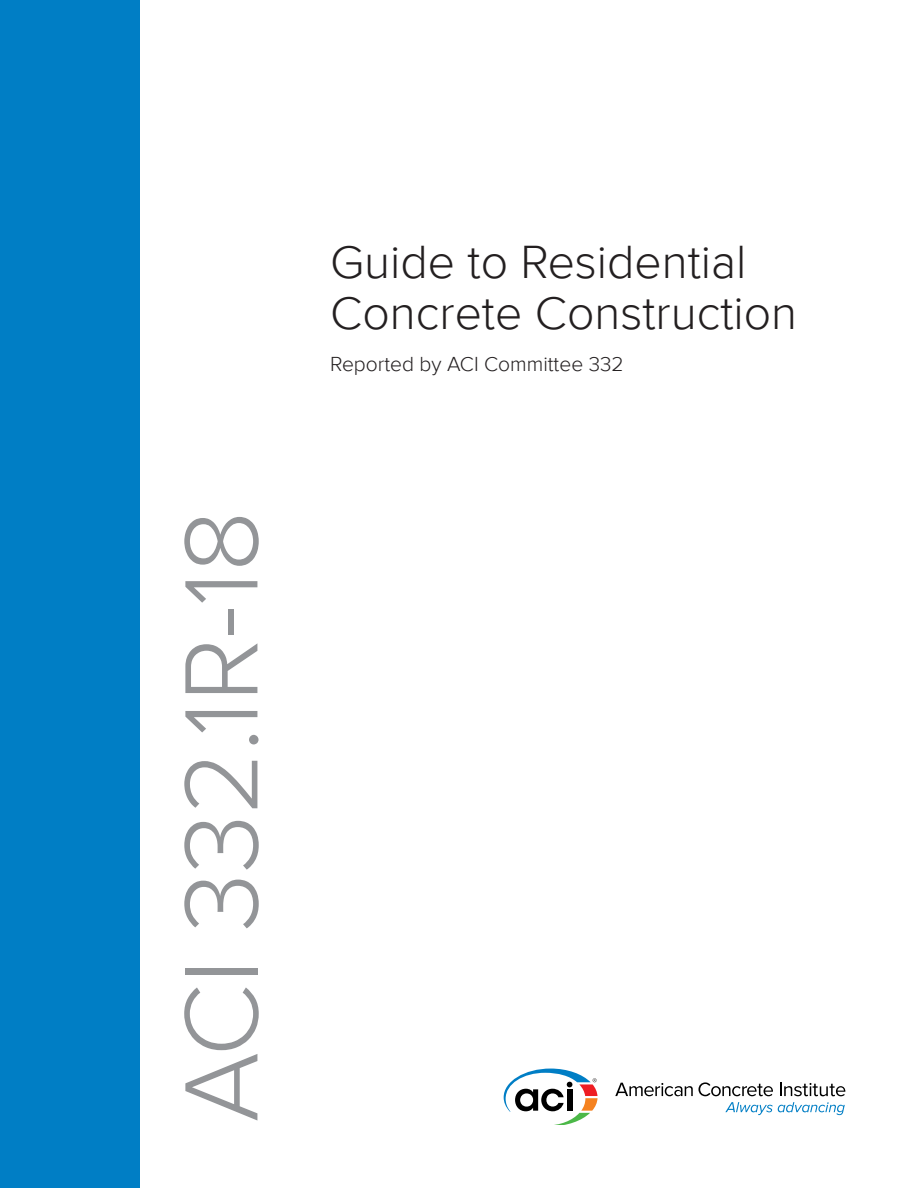
<style>
.page{position:relative;width:918px;height:1188px;background:#fff}
.page>*{position:absolute;margin:0;border:0;box-sizing:border-box;transform-origin:0 0}
.t1{font:300 108px "Proxima Nova";color:#939598}
.ARTICLE_TITLE{font:300 48px/51px "Proxima Nova";color:#231f20}
.t2{font:300 21px "Proxima Nova";color:#231f20}
</style>
<div class="page">
<div style="left:0;top:0;width:140px;height:1188px;background:#007ec5"></div>
<svg style="left:725px;top:1102px;width:120px;height:13px"></svg>
<svg style="left:615px;top:1082px;width:158px;height:14px"></svg>
<svg style="left:780px;top:1083px;width:65px;height:13px"></svg>
<svg style="left:504px;top:1069px;width:94px;height:55px"></svg>
<p class="t1" style="left:159px;top:1122px;width:613px;rotate:-90deg">ACI 332.1R-18</p>
<p class="ARTICLE_TITLE" style="left:330px;top:237px;width:469px">Guide to Residential<br>Concrete Construction</p>
<p class="t2" style="left:330px;top:352px;width:295px">Reported by ACI Committee 332</p>
</div>
